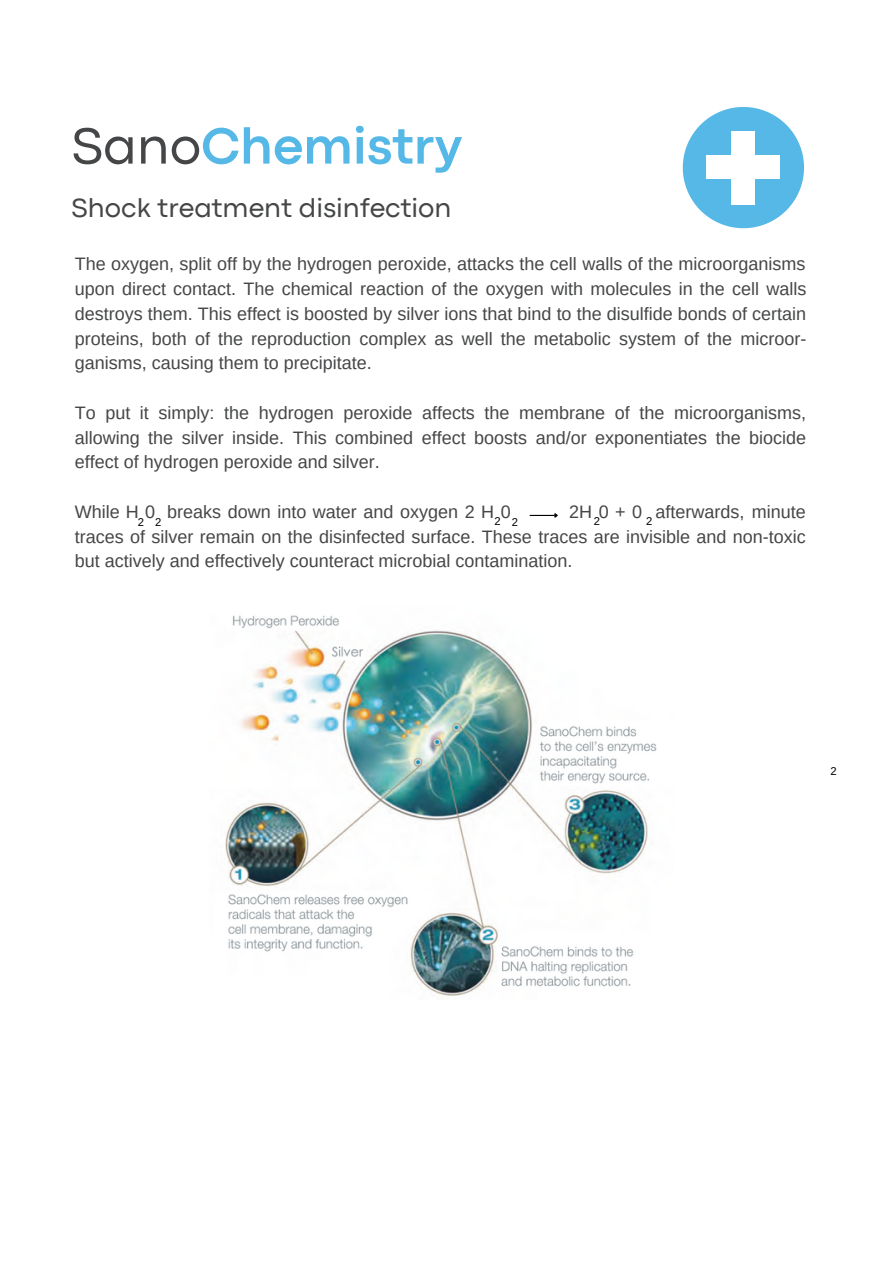
<style>
.page{position:relative;width:893px;height:1264px;background:#fff}
.page>*{position:absolute;margin:0;border:0;box-sizing:border-box;transform-origin:0 0}
.t1{font:700 52.95px "Codec Pro";color:#55b8e6}
.t2{font:27.45px "Codec Pro";color:#454647}
.t3{font:18px/24.8px "Arimo";color:#454647;text-align:justify}
.t4{font:11.25px "Arimo";color:#000}
.s1{font-weight:400;color:#454647}
</style>
<div class="page">
<img style="left:225px;top:615px;width:432px;height:381px">
<svg style="left:682px;top:107px;width:122px;height:121px"></svg>
<div style="left:706px;top:155px;width:73px;height:24px;background:#fff"></div>
<div style="left:731px;top:131px;width:24px;height:73px;background:#fff"></div>
<svg style="left:529px;top:513px;width:29px;height:5px"></svg>
<h1 class="t1" style="left:72px;top:127px;width:392px"><span class="s1">Sano</span>Chemistry</h1>
<h2 class="t2" style="left:72px;top:198px;width:381px">Shock treatment disinfection</h2>
<p class="t3" style="left:75px;top:252px;width:733px">The oxygen, split off by the hydrogen peroxide, attacks the cell walls of the microorganisms upon direct contact. The chemical reaction of the oxygen with molecules in the cell walls destroys them. This effect is boosted by silver ions that bind to the disulfide bonds of certain proteins, both of the reproduction complex as well the metabolic system of the microor&shy;ganisms, causing them to precipitate.</p>
<p class="t3" style="left:75px;top:400px;width:733px">To put it simply: the hydrogen peroxide affects the membrane of the microorganisms, allowing the silver inside. This combined effect boosts and/or exponentiates the biocide effect of hydrogen peroxide and silver.</p>
<p class="t3" style="left:75px;top:499px;width:437px">While H 0 breaks down into water and oxygen 2 H 0</p>
<p class="t3" style="left:75px;top:499px;width:732px;text-indent:494px">2H 0 + 0 afterwards, minute traces of silver remain on the disinfected surface. These traces are invisible and non-toxic but actively and effectively counteract microbial contamination.</p>
<p class="t4" style="left:138px;top:515px;width:8px">2</p>
<p class="t4" style="left:494px;top:515px;width:25px">2 2</p>
<p class="t4" style="left:593px;top:515px;width:8px">2</p>
<p class="t4" style="left:646px;top:515px;width:8px">2</p>
<p class="t4" style="left:155px;top:516px;width:8px">2</p>
<p class="t4" style="left:830px;top:765px;width:8px">2</p>
</div>
